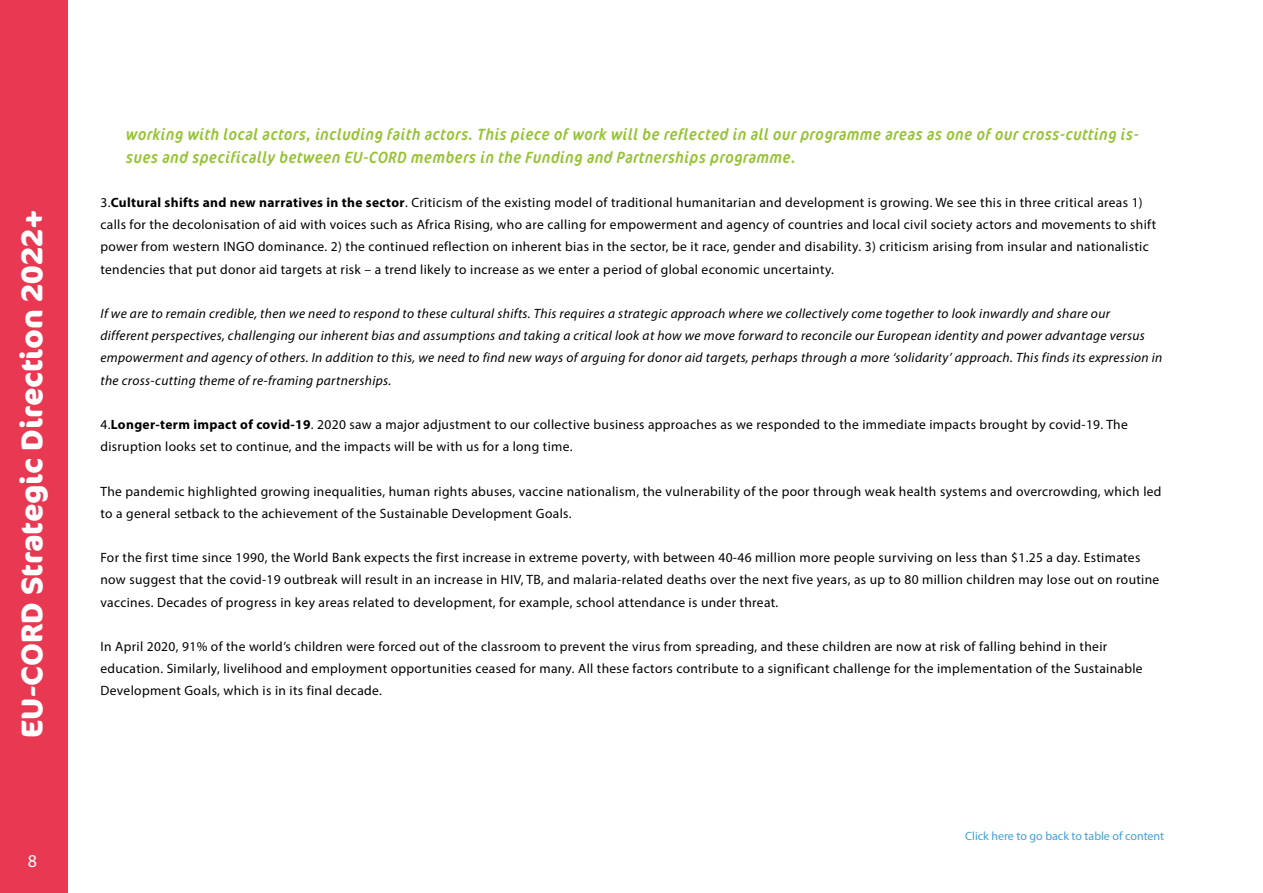
<style>
.page{position:relative;width:1263px;height:893px;background:#fff}
.page>*{position:absolute;margin:0;border:0;box-sizing:border-box;transform-origin:0 0}
.t1{font:700 30px "Cocon OT";color:#fff}
.t2{font:18px "Myriad Pro";color:#fff}
.t3{font:italic condensed 16.5px/22.2px "Cocon OT";letter-spacing:.04em;color:#95c232}
.t4{font:13.5px/22.2px "Myriad Pro";letter-spacing:.025em;color:#000}
.t5{font:italic 13.5px/22.2px "Myriad Pro";letter-spacing:.025em;color:#000}
.t6{font:12px "Myriad Pro";color:#449fd8}
.s1{font-weight:700}
</style>
<div class="page">
<div style="left:0;top:0;width:68px;height:893px;background:#e83852"></div>
<h1 class="t1" style="left:14px;top:738px;width:529px;rotate:-90deg">EU-CORD Strategic Direction 2022+</h1>
<h2 class="t2" style="left:28px;top:850px;width:11px">8</h2>
<p class="t3" style="left:126px;top:124px;width:1014px">working with local actors, including faith actors. This piece of work will be reflected in all our programme areas as one of our cross-cutting is&shy;sues and specifically between EU-CORD members in the Funding and Partnerships programme.</p>
<p class="t4" style="left:100px;top:191px;width:1057px">3.<span class="s1">Cultural shifts and new narratives in the sector</span>. Criticism of the existing model of traditional humanitarian and development is growing. We see this in three critical areas 1) calls for the decolonisation of aid with voices such as Africa Rising, who are calling for empowerment and agency of countries and local civil society actors and movements to shift power from western INGO dominance. 2) the continued reflection on inherent bias in the sector, be it race, gender and disability. 3) criticism arising from insular and nationalistic tendencies that put donor aid targets at risk – a trend likely to increase as we enter a period of global economic uncertainty.</p>
<p class="t5" style="left:100px;top:302px;width:1063px">If we are to remain credible, then we need to respond to these cultural shifts. This requires a strategic approach where we collectively come together to look inwardly and share our<br>different perspectives, challenging our inherent bias and assumptions and taking a critical look at how we move forward to reconcile our European identity and power advantage versus empowerment and agency of others. In addition to this, we need to find new ways of arguing for donor aid targets, perhaps through a more ‘solidarity’ approach. This finds its expression in the cross-cutting theme of re-framing partnerships.</p>
<p class="t4" style="left:100px;top:413px;width:1029px">4.<span class="s1">Longer-term impact of covid-19</span>. 2020 saw a major adjustment to our collective business approaches as we responded to the immediate impacts brought by covid-19. The disruption looks set to continue, and the impacts will be with us for a long time.</p>
<p class="t4" style="left:100px;top:480px;width:1062px">The pandemic highlighted growing inequalities, human rights abuses, vaccine nationalism, the vulnerability of the poor through weak health systems and overcrowding, which led to a general setback to the achievement of the Sustainable Development Goals.</p>
<p class="t4" style="left:100px;top:546px;width:1060px">For the first time since 1990, the World Bank expects the first increase in extreme poverty, with between 40-46 million more people surviving on less than $1.25 a day. Estimates now suggest that the covid-19 outbreak will result in an increase in HIV, TB, and malaria-related deaths over the next five years, as up to 80 million children may lose out on routine vaccines. Decades of progress in key areas related to development, for example, school attendance is under threat.</p>
<p class="t4" style="left:100px;top:635px;width:1044px">In April 2020, 91% of the world’s children were forced out of the classroom to prevent the virus from spreading, and these children are now at risk of falling behind in their education. Similarly, livelihood and employment opportunities ceased for many. All these factors contribute to a significant challenge for the implementation of the Sustainable<br>Development Goals, which is in its final decade.</p>
<p class="t6" style="left:965px;top:828px;width:200px">Click here to go back to table of content</p>
</div>
